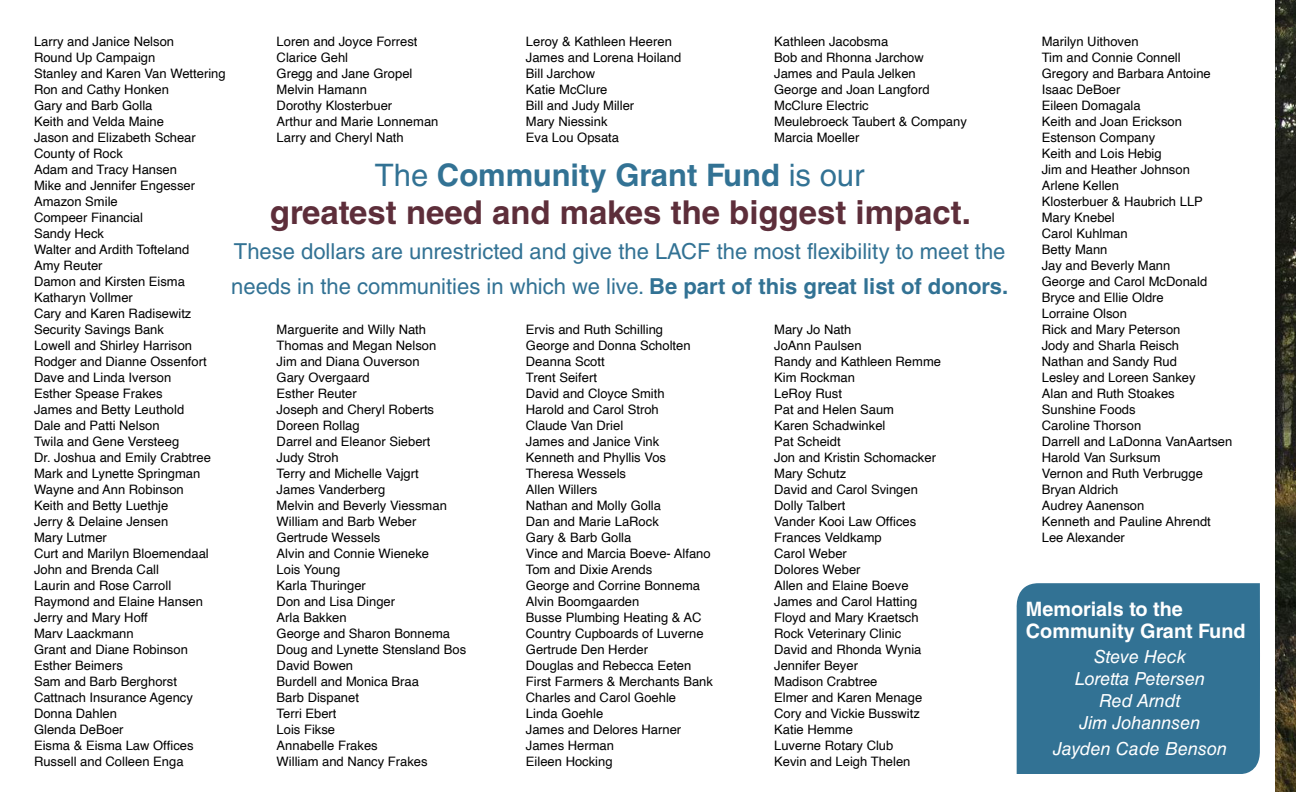
<style>
.page{position:relative;width:1296px;height:792px;background:#fff}
.page>*{position:absolute;margin:0;border:0;box-sizing:border-box;transform-origin:0 0}
.t1{font:700 33px "Helvetica LT Std";color:#5d2e3a}
.t2{font:700 31px "Helvetica LT Std";color:#327294}
.t3{font:22px/34.8px "Helvetica LT Std";color:#327294}
.t4{font:700 19.8px/21.4px "Helvetica LT Std";color:#fff}
.t5{font:italic 18px/22px "Helvetica LT Std";color:#fff;text-align:center}
.t6{font:13px/16px "Helvetica";color:#000}
.s1{font-weight:400}
.s2{font-weight:700}
</style>
<div class="page">
<img style="left:1275px;top:0;width:21px;height:792px">
<div style="left:1016px;top:583px;width:244px;height:191px;background:#327294"></div>
<p class="t6" style="left:34px;top:34px;width:193px">Larry and Janice Nelson<br>Round Up Campaign<br>Stanley and Karen Van Wettering<br>Ron and Cathy Honken<br>Gary and Barb Golla<br>Keith and Velda Maine<br>Jason and Elizabeth Schear<br>County of Rock<br>Adam and Tracy Hansen<br>Mike and Jennifer Engesser<br>Amazon Smile<br>Compeer Financial<br>Sandy Heck<br>Walter and Ardith Tofteland<br>Amy Reuter<br>Damon and Kirsten Eisma<br>Katharyn Vollmer<br>Cary and Karen Radisewitz<br>Security Savings Bank<br>Lowell and Shirley Harrison<br>Rodger and Dianne Ossenfort<br>Dave and Linda Iverson<br>Esther Spease Frakes<br>James and Betty Leuthold<br>Dale and Patti Nelson<br>Twila and Gene Versteeg<br>Dr. Joshua and Emily Crabtree<br>Mark and Lynette Springman<br>Wayne and Ann Robinson<br>Keith and Betty Luethje<br>Jerry &amp; Delaine Jensen<br>Mary Lutmer<br>Curt and Marilyn Bloemendaal<br>John and Brenda Call<br>Laurin and Rose Carroll<br>Raymond and Elaine Hansen<br>Jerry and Mary Hoff<br>Marv Laackmann<br>Grant and Diane Robinson<br>Esther Beimers<br>Sam and Barb Berghorst<br>Cattnach Insurance Agency<br>Donna Dahlen<br>Glenda DeBoer<br>Eisma &amp; Eisma Law Offices<br>Russell and Colleen Enga</p>
<p class="t6" style="left:277px;top:34px;width:163px">Loren and Joyce Forrest<br>Clarice Gehl<br>Gregg and Jane Gropel<br>Melvin Hamann<br>Dorothy Klosterbuer<br>Arthur and Marie Lonneman<br>Larry and Cheryl Nath</p>
<p class="t6" style="left:526px;top:34px;width:157px">Leroy &amp; Kathleen Heeren<br>James and Lorena Hoiland<br>Bill Jarchow<br>Katie McClure<br>Bill and Judy Miller<br>Mary Niessink<br>Eva Lou Opsata</p>
<p class="t6" style="left:774px;top:34px;width:194px">Kathleen Jacobsma<br>Bob and Rhonna Jarchow<br>James and Paula Jelken<br>George and Joan Langford<br>McClure Electric<br>Meulebroeck Taubert &amp; Company<br>Marcia Moeller</p>
<h2 class="t2" style="left:375px;top:156px;width:491px"><span class="s1">The</span> Community Grant Fund <span class="s1">is our</span></h2>
<h1 class="t1" style="left:270px;top:193px;width:702px">greatest need and makes the biggest impact.</h1>
<h3 class="t3" style="left:231px;top:234px;width:779px">These dollars are unrestricted and give the LACF the most flexibility to meet the needs in the communities in which we live. <span class="s2">Be part of this great list of donors.</span></h3>
<p class="t6" style="left:526px;top:322px;width:189px">Ervis and Ruth Schilling<br>George and Donna Scholten<br>Deanna Scott<br>Trent Seifert<br>David and Cloyce Smith<br>Harold and Carol Stroh<br>Claude Van Driel<br>James and Janice Vink<br>Kenneth and Phyllis Vos<br>Theresa Wessels<br>Allen Willers<br>Nathan and Molly Golla<br>Dan and Marie LaRock<br>Gary &amp; Barb Golla<br>Vince and Marcia Boeve- Alfano<br>Tom and Dixie Arends<br>George and Corrine Bonnema<br>Alvin Boomgaarden<br>Busse Plumbing Heating &amp; AC<br>Country Cupboards of Luverne<br>Gertrude Den Herder<br>Douglas and Rebecca Eeten<br>First Farmers &amp; Merchants Bank<br>Charles and Carol Goehle<br>Linda Goehle<br>James and Delores Harner<br>James Herman<br>Eileen Hocking</p>
<p class="t6" style="left:277px;top:322px;width:191px">Marguerite and Willy Nath<br>Thomas and Megan Nelson<br>Jim and Diana Ouverson<br>Gary Overgaard<br>Esther Reuter<br>Joseph and Cheryl Roberts<br>Doreen Rollag<br>Darrel and Eleanor Siebert<br>Judy Stroh<br>Terry and Michelle Vajgrt<br>James Vanderberg<br>Melvin and Beverly Viessman<br>William and Barb Weber<br>Gertrude Wessels<br>Alvin and Connie Wieneke<br>Lois Young<br>Karla Thuringer<br>Don and Lisa Dinger<br>Arla Bakken<br>George and Sharon Bonnema<br>Doug and Lynette Stensland Bos<br>David Bowen<br>Burdell and Monica Braa<br>Barb Dispanet<br>Terri Ebert<br>Lois Fikse<br>Annabelle Frakes<br>William and Nancy Frakes</p>
<p class="t6" style="left:774px;top:322px;width:168px">Mary Jo Nath<br>JoAnn Paulsen<br>Randy and Kathleen Remme<br>Kim Rockman<br>LeRoy Rust<br>Pat and Helen Saum<br>Karen Schadwinkel<br>Pat Scheidt<br>Jon and Kristin Schomacker<br>Mary Schutz<br>David and Carol Svingen<br>Dolly Talbert<br>Vander Kooi Law Offices<br>Frances Veldkamp<br>Carol Weber<br>Dolores Weber<br>Allen and Elaine Boeve<br>James and Carol Hatting<br>Floyd and Mary Kraetsch<br>Rock Veterinary Clinic<br>David and Rhonda Wynia<br>Jennifer Beyer<br>Madison Crabtree<br>Elmer and Karen Menage<br>Cory and Vickie Busswitz<br>Katie Hemme<br>Luverne Rotary Club<br>Kevin and Leigh Thelen</p>
<p class="t6" style="left:1042px;top:34px;width:192px">Marilyn Uithoven<br>Tim and Connie Connell<br>Gregory and Barbara Antoine<br>Isaac DeBoer<br>Eileen Domagala<br>Keith and Joan Erickson<br>Estenson Company<br>Keith and Lois Hebig<br>Jim and Heather Johnson<br>Arlene Kellen<br>Klosterbuer &amp; Haubrich LLP<br>Mary Knebel<br>Carol Kuhlman<br>Betty Mann<br>Jay and Beverly Mann<br>George and Carol McDonald<br>Bryce and Ellie Oldre<br>Lorraine Olson<br>Rick and Mary Peterson<br>Jody and Sharla Reisch<br>Nathan and Sandy Rud<br>Lesley and Loreen Sankey<br>Alan and Ruth Stoakes<br>Sunshine Foods<br>Caroline Thorson<br>Darrell and LaDonna VanAartsen<br>Harold Van Surksum<br>Vernon and Ruth Verbrugge<br>Bryan Aldrich<br>Audrey Aanenson<br>Kenneth and Pauline Ahrendt<br>Lee Alexander</p>
<h3 class="t4" style="left:1026px;top:598px;width:221px">Memorials to the<br>Community Grant Fund</h3>
<h3 class="t5" style="left:1075px;top:646px;width:132px">Steve Heck<br>Loretta Petersen<br>Red Arndt<br>Jim Johannsen</h3>
<h3 class="t5" style="left:1053px;top:738px;width:175px">Jayden Cade Benson</h3>
</div>
